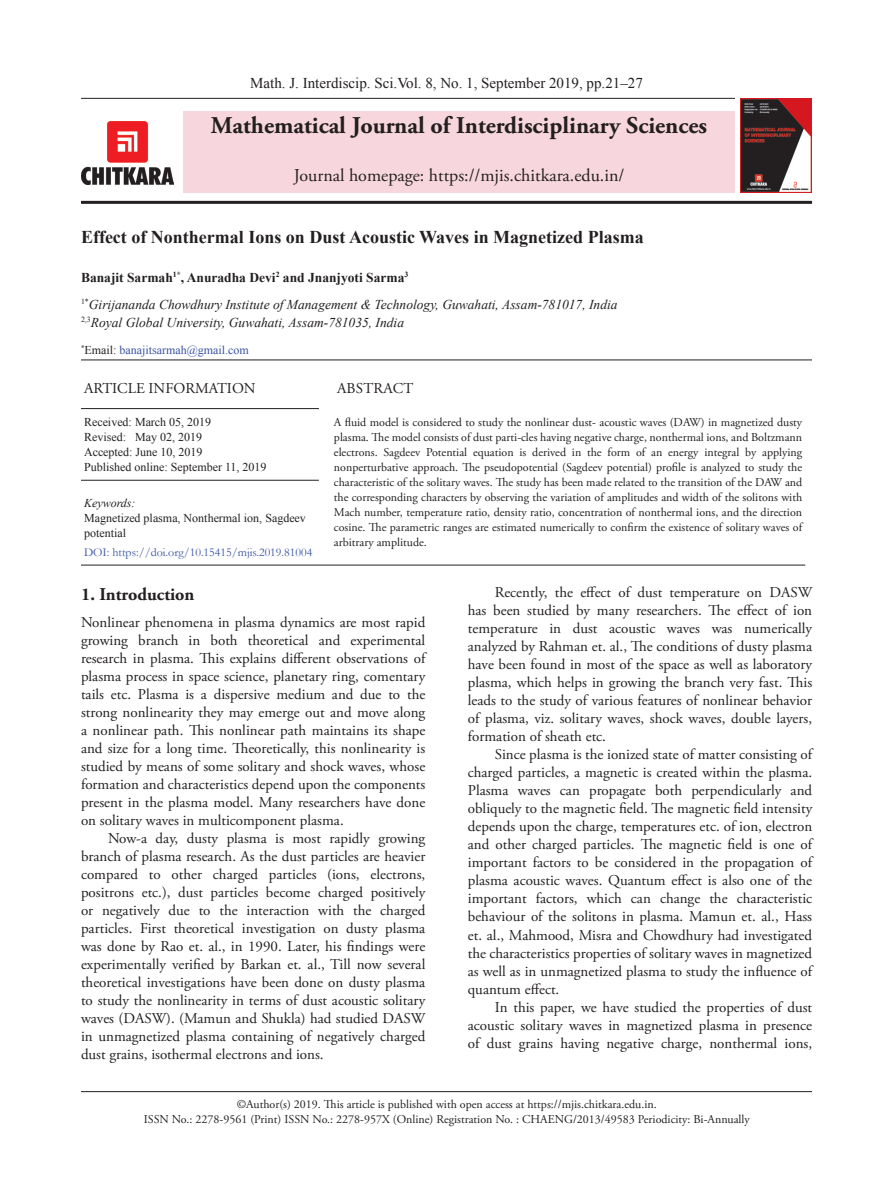
<style>
.page{position:relative;width:893px;height:1191px;background:#fff}
.page>*{position:absolute;margin:0;border:0;box-sizing:border-box;transform-origin:0 0}
.t1{font:700 24px "Adobe Garamond Pro";color:#231f20}
.t2{font:700 18px "Times New Roman";color:#231f20}
.t3{font:18px "Adobe Garamond Pro";color:#231f20}
.t4{font:700 18px "Adobe Garamond Pro";color:#231f20}
.t5{font:15px/18px "Adobe Garamond Pro";color:#231f20;text-align:justify}
.t6{font:15px "Times New Roman";color:#231f20}
.t7{font:italic 13.5px/27px "Times New Roman";color:#231f20}
.t8{font:12px/15px "Adobe Garamond Pro";color:#231f20;text-align:center}
.t9{font:12px/15px "Times New Roman";color:#231f20}
.t10{font:12px "Garamond";color:#3853a3}
.t11{font:12px "Times New Roman";color:#3853a3}
.t12{font:italic 12px "Times New Roman";color:#231f20}
.s1{font-weight:700;font-style:normal}
.s2{color:#231f20}
</style>
<div class="page">
<hr style="left:81px;top:201px;width:731px;height:3px;background:#231f20">
<hr style="left:81px;top:1091px;width:731px;height:1px;background:#231f20">
<hr style="left:81px;top:98px;width:654px;height:1px;background:#231f20">
<div style="left:183px;top:111px;width:552px;height:81px;background:#f7d7dd"></div>
<img style="left:81px;top:122px;width:93px;height:63px">
<img style="left:740px;top:98px;width:72px;height:94px">
<hr style="left:81px;top:359px;width:731px;height:1px;background:#231f20">
<hr style="left:81px;top:408px;width:238px;height:1px;background:#231f20">
<hr style="left:81px;top:480px;width:238px;height:1px;background:#231f20">
<hr style="left:319px;top:564px;width:486px;height:1px;background:#231f20">
<hr style="left:81px;top:564px;width:238px;height:1px;background:#231f20">
<p class="t6" style="left:250px;top:73px;width:394px">Math. J. Interdiscip. Sci.Vol. 8, No. 1, September 2019, pp.21–27</p>
<h1 class="t1" style="left:211px;top:111px;width:498px">Mathematical Journal of Interdisciplinary Sciences</h1>
<p class="t3" style="left:294px;top:165px;width:332px">Journal homepage: https://mjis.chitkara.edu.in/</p>
<p class="t2" style="left:81px;top:224px;width:564px">Effect of Nonthermal Ions on Dust Acoustic Waves in Magnetized Plasma</p>
<p class="t7" style="left:81px;top:263px;width:538px"><span class="s1">Banajit Sarmah</span><sup>1*</sup><span class="s1">, Anuradha Devi</span><sup>2</sup> <span class="s1">and Jnanjyoti Sarma</span><sup>3<br></sup><sup>1*</sup>Girijananda Chowdhury Institute of Management &amp; Technology, Guwahati, Assam-781017, India</p>
<p class="t7" style="left:81px;top:308px;width:325px"><sup>2,3</sup>Royal Global University, Guwahati, Assam-781035, India</p>
<p class="t11" style="left:81px;top:341px;width:169px"><sup>*</sup><span class="s2">Email:</span> banajitsarmah@gmail.com</p>
<p class="t5" style="left:84px;top:380px;width:173px">ARTICLE INFORMATION</p>
<p class="t5" style="left:337px;top:380px;width:78px">ABSTRACT</p>
<p class="t9" style="left:84px;top:414px;width:184px">Received: March 05, 2019<br>Revised: May 02, 2019<br>Accepted: June 10, 2019<br>Published online: September 11, 2019</p>
<p class="t8" style="left:334px;top:415px;width:470px;text-align:justify">A fluid model is considered to study the nonlinear dust- acoustic waves (DAW) in magnetized dusty plasma. The model consists of dust parti-cles having negative charge, nonthermal ions, and Boltzmann electrons. Sagdeev Potential equation is derived in the form of an energy integral by applying nonperturbative approach. The pseudopotential (Sagdeev potential) profile is analyzed to study the characteristic of the solitary waves. The study has been made related to the transition of the DAW and the corresponding characters by observing the variation of amplitudes and width of the solitons with Mach number, temperature ratio, density ratio, concentration of nonthermal ions, and the direction cosine. The parametric ranges are estimated numerically to confirm the existence of solitary waves of arbitrary amplitude.</p>
<p class="t12" style="left:84px;top:494px;width:53px">Keywords:</p>
<p class="t9" style="left:84px;top:510px;width:223px">Magnetized plasma, Nonthermal ion, Sagdeev potential</p>
<p class="t10" style="left:84px;top:544px;width:230px">DOI: https://doi.org/10.15415/mjis.2019.81004</p>
<p class="t4" style="left:81px;top:583px;width:115px">1. Introduction</p>
<p class="t5" style="left:81px;top:613px;width:346px">Nonlinear phenomena in plasma dynamics are most rapid growing branch in both theoretical and experimental research in plasma. This explains different observations of plasma process in space science, planetary ring, comentary tails etc. Plasma is a dispersive medium and due to the strong nonlinearity they may emerge out and move along a nonlinear path. This nonlinear path maintains its shape and size for a long time. Theoretically, this nonlinearity is studied by means of some solitary and shock waves, whose formation and characteristics depend upon the components present in the plasma model. Many researchers have done on solitary waves in multicomponent plasma.</p>
<p class="t5" style="left:81px;top:829px;width:346px;text-indent:27px">Now-a day, dusty plasma is most rapidly growing branch of plasma research. As the dust particles are heavier compared to other charged particles (ions, electrons, positrons etc.), dust particles become charged positively or negatively due to the interaction with the charged particles. First theoretical investigation on dusty plasma was done by Rao et. al., in 1990. Later, his findings were experimentally verified by Barkan et. al., Till now several theoretical investigations have been done on dusty plasma to study the nonlinearity in terms of dust acoustic solitary waves (DASW). (Mamun and Shukla) had studied DASW in unmagnetized plasma containing of negatively charged dust grains, isothermal electrons and ions.</p>
<p class="t5" style="left:468px;top:584px;width:346px;text-indent:27px">Recently, the effect of dust temperature on DASW has been studied by many researchers. The effect of ion temperature in dust acoustic waves was numerically analyzed by Rahman et. al., The conditions of dusty plasma have been found in most of the space as well as laboratory plasma, which helps in growing the branch very fast. This leads to the study of various features of nonlinear behavior of plasma, viz. solitary waves, shock waves, double layers, formation of sheath etc.</p>
<p class="t5" style="left:468px;top:746px;width:346px;text-indent:27px">Since plasma is the ionized state of matter consisting of charged particles, a magnetic is created within the plasma.<br>Plasma waves can propagate both perpendicularly and obliquely to the magnetic field. The magnetic field intensity depends upon the charge, temperatures etc. of ion, electron and other charged particles. The magnetic field is one of important factors to be considered in the propagation of plasma acoustic waves. Quantum effect is also one of the important factors, which can change the characteristic behaviour of the solitons in plasma. Mamun et. al., Hass et. al., Mahmood, Misra and Chowdhury had investigated the characteristics properties of solitary waves in magnetized as well as in unmagnetized plasma to study the influence of quantum effect.</p>
<p class="t5" style="left:468px;top:998px;width:346px;text-indent:27px">In this paper, we have studied the properties of dust acoustic solitary waves in magnetized plasma in presence of dust grains having negative charge, nonthermal ions,</p>
<p class="t8" style="left:144px;top:1097px;width:607px">©Author(s) 2019. This article is published with open access at https://mjis.chitkara.edu.in.<br>ISSN No.: 2278-9561 (Print) ISSN No.: 2278-957X (Online) Registration No. : CHAENG/2013/49583 Periodicity: Bi-Annually</p>
</div>
